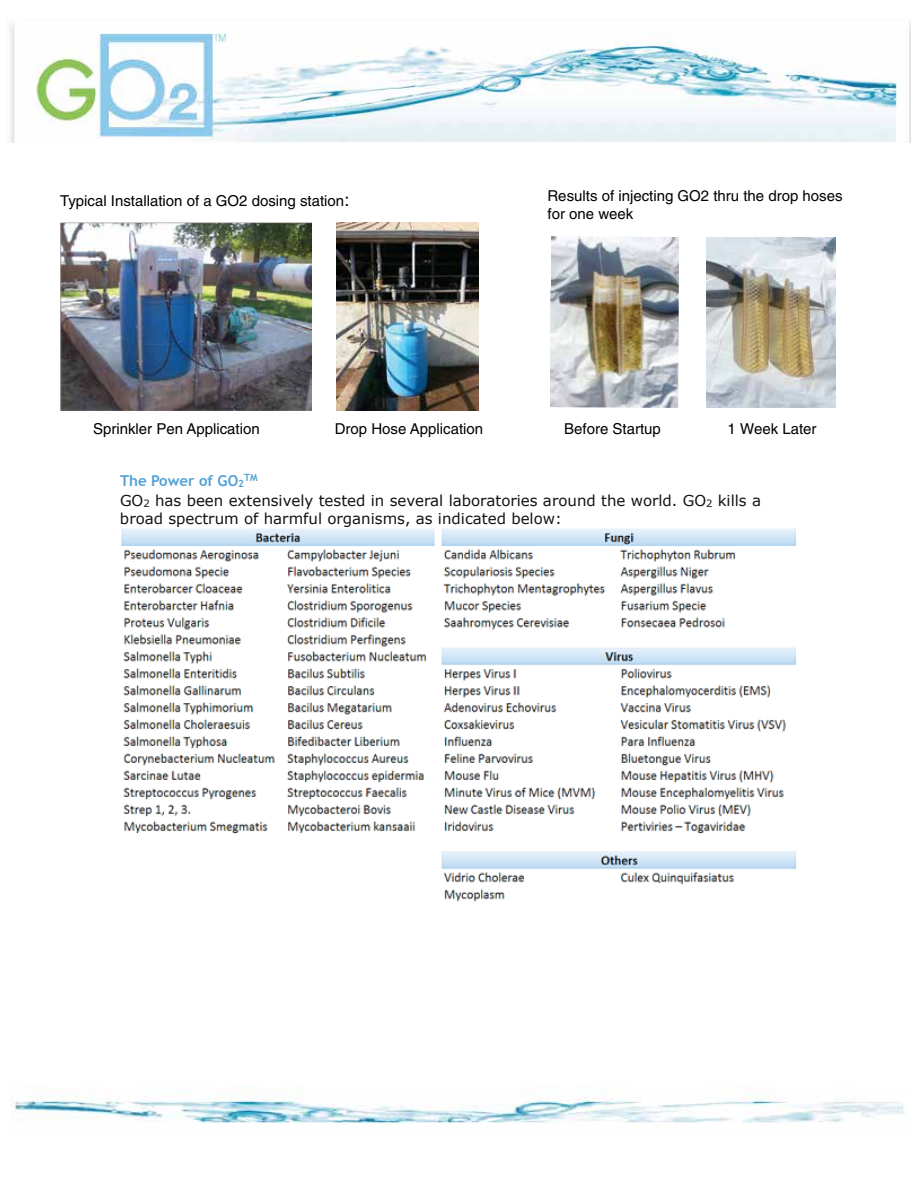
<style>
.page{position:relative;width:918px;height:1188px;background:#fff}
.page>*{position:absolute;margin:0;border:0;box-sizing:border-box;transform-origin:0 0}
.t1{font:15px/18px "Helvetica";color:#010101}
.t2{font:15px/18px "Verdana";color:#131313}
.t3{font:700 15px "Trebuchet MS";color:#51a0d7}
.t4{font:700 10.05px "Trebuchet MS";color:#51a0d7}
.s1{font-size:18px}
.s2{font-size:10.05px}
</style>
<div class="page">
<img style="left:10px;top:24px;width:900px;height:118px">
<img style="left:10px;top:1086px;width:894px;height:37px">
<img style="left:121px;top:528px;width:675px;height:374px">
<img style="left:550px;top:236px;width:129px;height:172px">
<img style="left:336px;top:222px;width:142px;height:189px">
<img style="left:60px;top:222px;width:252px;height:189px">
<img style="left:706px;top:237px;width:130px;height:171px">
<p class="t1" style="left:60px;top:191px;width:291px">Typical Installation of a GO2 dosing station<span class="s1">:</span></p>
<p class="t1" style="left:548px;top:187px;width:297px">Results of injecting GO2 thru the drop hoses for one week</p>
<p class="t1" style="left:93px;top:419px;width:168px">Sprinkler Pen Application</p>
<p class="t1" style="left:335px;top:419px;width:150px">Drop Hose Application</p>
<p class="t1" style="left:564px;top:419px;width:98px">Before Startup</p>
<p class="t1" style="left:728px;top:419px;width:90px">1 Week Later</p>
<p class="t3" style="left:120px;top:471px;width:126px">The Power of GO<span class="s2">2</span></p>
<p class="t4" style="left:244px;top:471px;width:15px">TM</p>
<p class="t2" style="left:120px;top:491px;width:643px">GO<span class="s2">2</span> has been extensively tested in several laboratories around the world. GO<span class="s2">2</span> kills a broad spectrum of harmful organisms, as indicated below:</p>
</div>
